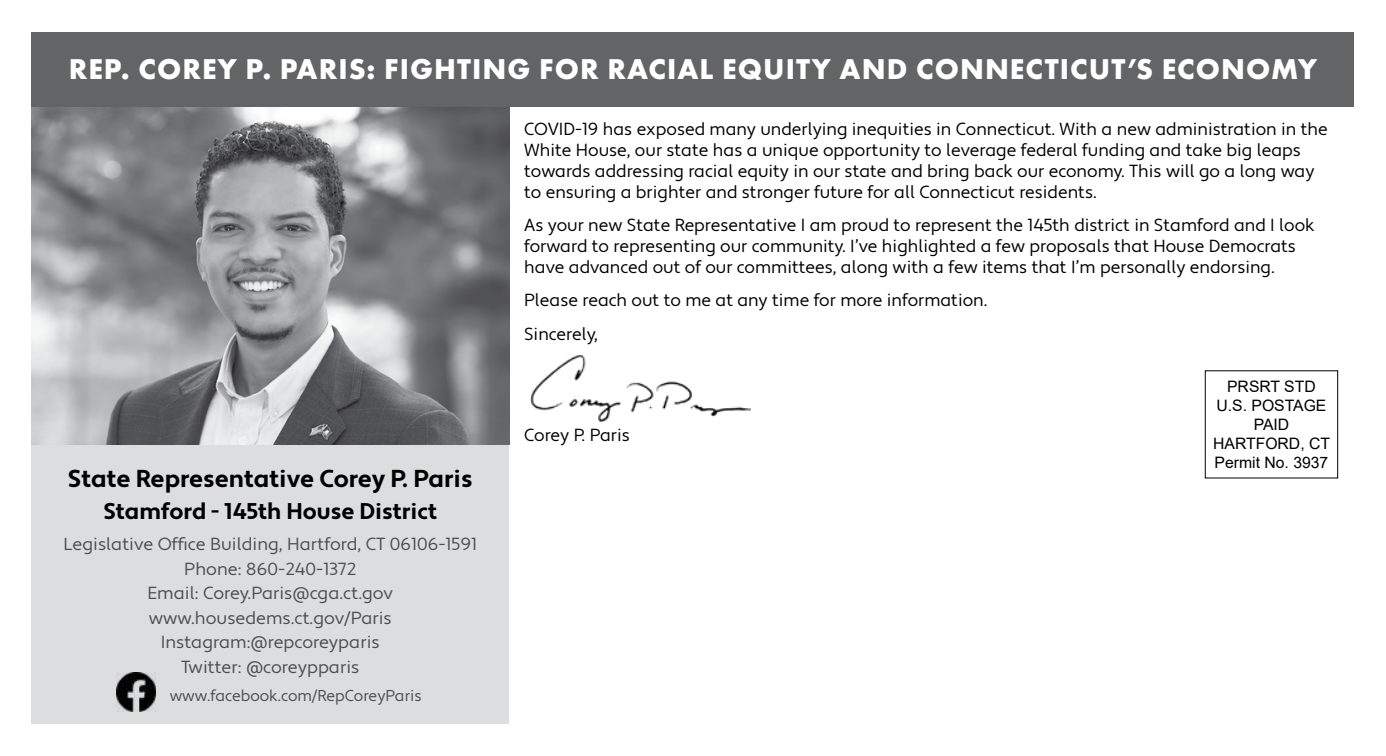
<style>
.page{position:relative;width:1386px;height:756px;background:#fff}
.page>*{position:absolute;margin:0;border:0;box-sizing:border-box;transform-origin:0 0}
.t1{font:700 29.75px "Futura PT";letter-spacing:.035em;color:#fff}
.t2{font:700 24.5px "Apertura";color:#000}
.t3{font:700 22.75px "Apertura";color:#000}
.t4{font:17.5px/21px "Apertura";color:#000}
.t5{font:17.5px/24.5px "Apertura";color:#4d4d4f;text-align:center}
.t6{font:15.75px/18.9px "Arial";color:#000;text-align:center}
.t7{font:15.75px "Apertura";color:#4d4d4f}
</style>
<div class="page">
<div style="left:32px;top:43px;width:477px;height:681px;background:#dcddde"></div>
<img style="left:32px;top:107px;width:477px;height:338px">
<div style="left:1205px;top:370px;width:133px;height:108px;border:1px solid #000"></div>
<img style="left:531px;top:354px;width:220px;height:68px">
<div style="left:32px;top:32px;width:1322px;height:75px;background:#636466"></div>
<img style="left:117px;top:673px;width:38px;height:39px">
<h1 class="t1" style="left:69px;top:50px;width:1250px">REP. COREY P. PARIS: FIGHTING FOR RACIAL EQUITY AND CONNECTICUT’S ECONOMY</h1>
<h2 class="t2" style="left:68px;top:464px;width:406px">State Representative Corey P. Paris</h2>
<h3 class="t3" style="left:103px;top:498px;width:335px">Stamford - 145th House District</h3>
<p class="t5" style="left:64px;top:532px;width:415px">Legislative Office Building, Hartford, CT 06106-1591<br>Phone: 860-240-1372<br>Email: Corey.Paris@cga.ct.gov www.housedems.ct.gov/Paris<br>Instagram:@repcoreyparis<br>Twitter: @coreypparis</p>
<p class="t7" style="left:170px;top:686px;width:254px">www.facebook.com/RepCoreyParis</p>
<p class="t4" style="left:524px;top:119px;width:805px">COVID-19 has exposed many underlying inequities in Connecticut. With a new administration in the White House, our state has a unique opportunity to leverage federal funding and take big leaps towards addressing racial equity in our state and bring back our economy. This will go a long way to ensuring a brighter and stronger future for all Connecticut residents.</p>
<p class="t4" style="left:524px;top:215px;width:792px">As your new State Representative I am proud to represent the 145th district in Stamford and I look forward to representing our community. I’ve highlighted a few proposals that House Democrats have advanced out of our committees, along with a few items that I’m personally endorsing.</p>
<p class="t4" style="left:524px;top:284px;width:465px;line-height:33.2px">Please reach out to me at any time for more information.<br>Sincerely,</p>
<p class="t4" style="left:524px;top:425px;width:107px">Corey P. Paris</p>
<p class="t6" style="left:1213px;top:377px;width:118px">PRSRT STD<br>U.S. POSTAGE<br>PAID<br>HARTFORD, CT<br>Permit No. 3937</p>
</div>
